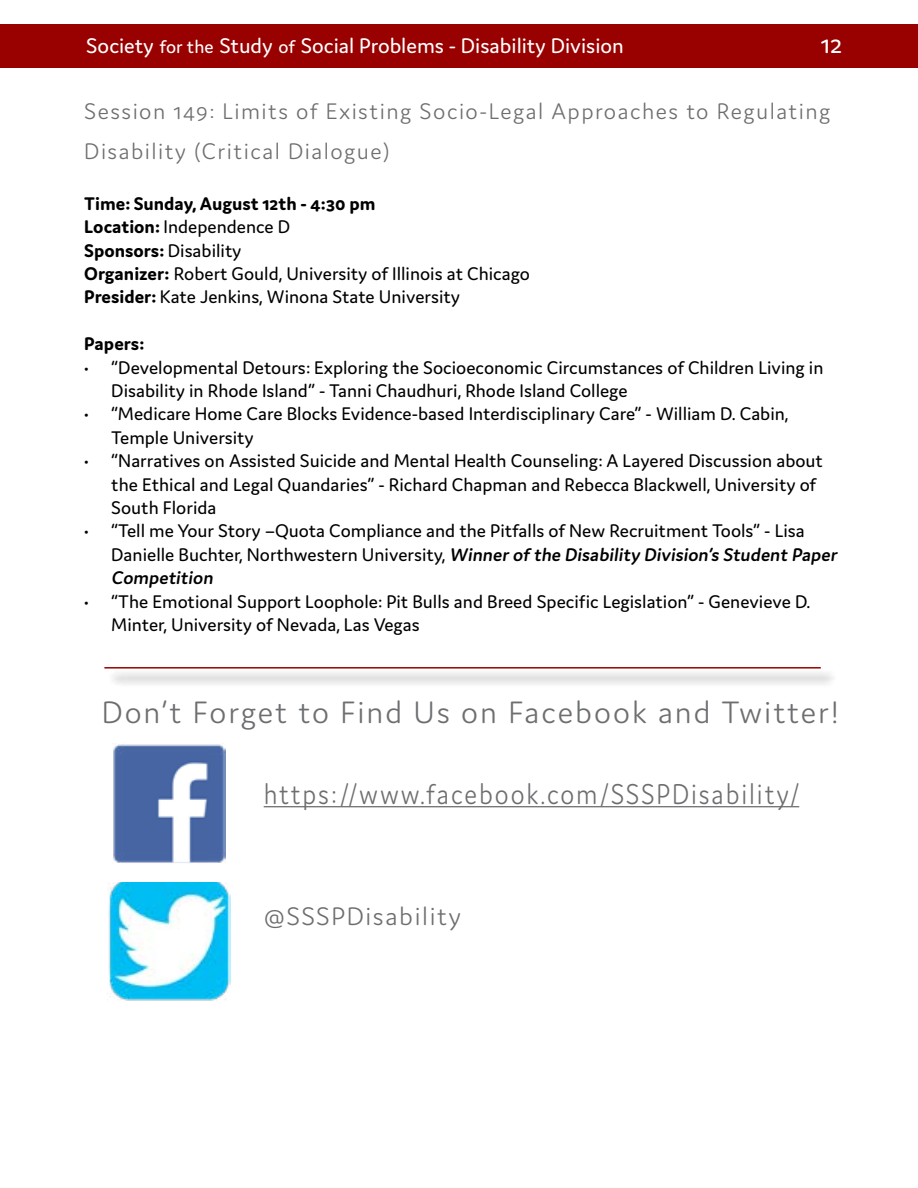
<style>
.page{position:relative;width:918px;height:1188px;background:#fff}
.page>*{position:absolute;margin:0;border:0;box-sizing:border-box;transform-origin:0 0}
.t1{font:300 33px "Domus";letter-spacing:.06em;color:#6d6e71}
.t2{font:300 30.45px "Domus";letter-spacing:.07em;color:#6d6e71;scale:.88 1}
.t3{font:300 27px "Domus";letter-spacing:.06em;color:#6d6e71}
.t4{font:27px "Domus";color:#fff}
.t5{font:300 24px/40.5px "Domus";letter-spacing:.06em;color:#6d6e71}
.t6{font:22.5px "Domus";color:#fff}
.t7{font:19.5px/23.4px "Domus";color:#000}
.t8{font:700 19.5px "Domus";color:#000}
.s1{font-size:19.5px}
.s2{font-weight:700}
.s3{font-weight:600}
</style>
<div class="page">
<div style="left:0;top:24px;width:918px;height:44px;background:#900"></div>
<div style="left:107px;top:670px;width:732px;height:18px;background:#000;opacity:.75"></div>
<hr style="left:104px;top:667px;width:717px;height:2px;background:#900">
<hr style="left:264px;top:806px;width:535px;height:1px;background:#6d6e71">
<img style="left:113px;top:744px;width:112px;height:119px">
<img style="left:108px;top:883px;width:122px;height:118px">
<p class="t6" style="left:86px;top:33px;width:539px">Society <span class="s1">for the</span> Study <span class="s1">of</span> Social Problems - Disability Division</p>
<h3 class="t4" style="left:821px;top:29px;width:23px">12</h3>
<p class="t5" style="left:84px;top:91px;width:748px">Session 149: Limits of Existing Socio-Legal Approaches to Regulating<br>Disability (Critical Dialogue)</p>
<p class="t7" style="left:84px;top:192px;width:447px"><span class="s2">Time: Sunday, August 12th - 4:30 pm<br>Location:</span> Independence D<br><span class="s2">Sponsors:</span> Disability<br><span class="s2">Organizer:</span> Robert Gould, University of Illinois at Chicago <span class="s2">Presider:</span> Kate Jenkins, Winona State University</p>
<p class="t8" style="left:84px;top:333px;width:62px">Papers:</p>
<p class="t7" style="left:111px;top:355px;width:714px;text-indent:-27px">• “Developmental Detours: Exploring the Socioeconomic Circumstances of Children Living in<br>Disability in Rhode Island” - Tanni Chaudhuri, Rhode Island College</p>
<p class="t7" style="left:111px;top:402px;width:679px;text-indent:-27px">• “Medicare Home Care Blocks Evidence-based Interdisciplinary Care” - William D. Cabin,<br>Temple University</p>
<p class="t7" style="left:111px;top:449px;width:713px;text-indent:-27px">• “Narratives on Assisted Suicide and Mental Health Counseling: A Layered Discussion about the Ethical and Legal Quandaries” - Richard Chapman and Rebecca Blackwell, University of<br>South Florida</p>
<p class="t7" style="left:111px;top:519px;width:730px;text-indent:-27px">• “Tell me Your Story –Quota Compliance and the Pitfalls of New Recruitment Tools” - Lisa<br>Danielle Buchter, Northwestern University, <span class="s3">Winner of the Disability Division’s Student Paper<br>Competition</span></p>
<p class="t7" style="left:111px;top:589px;width:701px;text-indent:-27px">• “The Emotional Support Loophole: Pit Bulls and Breed Specific Legislation” - Genevieve D.<br>Minter, University of Nevada, Las Vegas</p>
<h1 class="t1" style="left:102px;top:694px;width:738px">Don’t Forget to Find Us on Facebook and Twitter!</h1>
<h2 class="t2" style="left:264px;top:777px;width:610px">https://www.facebook.com/SSSPDisability/</h2>
<h3 class="t3" style="left:264px;top:902px;width:199px">@SSSPDisability</h3>
</div>
